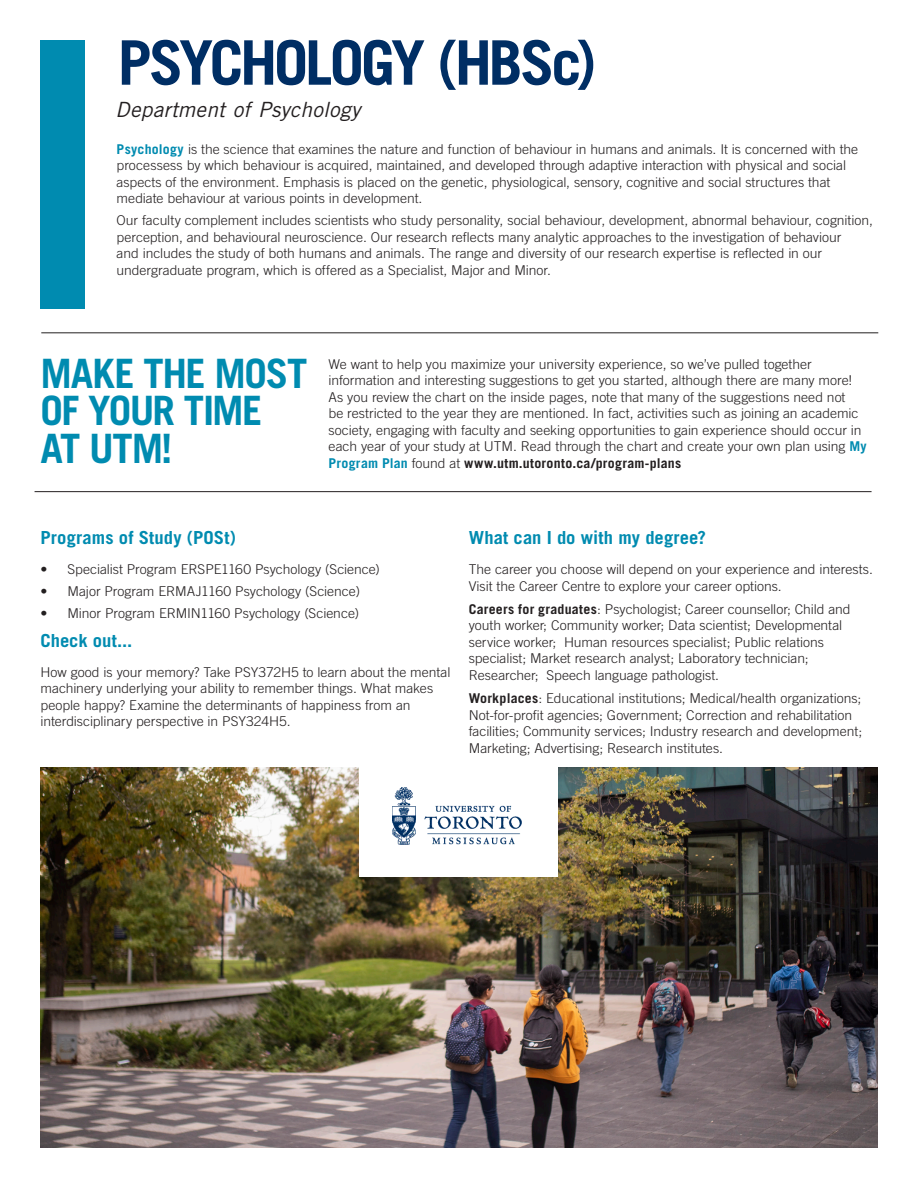
<style>
.page{position:relative;width:918px;height:1188px;background:#fff}
.page>*{position:absolute;margin:0;border:0;box-sizing:border-box;transform-origin:0 0}
.t1{font:700 61.5px "Trade Gothic LT Std";letter-spacing:-.055em;color:#002e64}
.t2{font:700 40.5px/37.5px "Trade Gothic LT Std";letter-spacing:-.035em;color:#008bb0}
.t3{font:italic 21px "Trade Gothic LT Std";letter-spacing:.015em;color:#231f20}
.t4{font:700 18px "Trade Gothic LT Std";letter-spacing:.005em;color:#008bb0}
.t5{font:300 13.5px/16.5px "Trade Gothic LT Std";color:#231f20}
.s1{font-weight:700;color:#008bb0}
.s2{font-weight:700}
</style>
<div class="page">
<img style="left:40px;top:768px;width:838px;height:380px">
<div style="left:40px;top:40px;width:45px;height:269px;background:#008bb0"></div>
<hr style="left:41px;top:333px;width:837px;height:1px;background:#231f20">
<hr style="left:35px;top:491px;width:837px;height:1px;background:#231f20">
<div style="left:360px;top:758px;width:198px;height:119px;background:#fff"></div>
<img style="left:393px;top:788px;width:128px;height:56px">
<h1 class="t1" style="left:118px;top:25px;width:480px">PSYCHOLOGY (HBSc)</h1>
<h3 class="t3" style="left:115px;top:97px;width:247px">Department of Psychology</h3>
<p class="t5" style="left:117px;top:141px;width:743px"><span class="s1">Psychology</span> is the science that examines the nature and function of behaviour in humans and animals. It is concerned with the processess by which behaviour is acquired, maintained, and developed through adaptive interaction with physical and social aspects of the environment. Emphasis is placed on the genetic, physiological, sensory, cognitive and social structures that mediate behaviour at various points in development.</p>
<p class="t5" style="left:117px;top:212px;width:758px">Our faculty complement includes scientists who study personality, social behaviour, development, abnormal behaviour, cognition, perception, and behavioural neuroscience. Our research reflects many analytic approaches to the investigation of behaviour<br>and includes the study of both humans and animals. The range and diversity of our research expertise is reflected in our undergraduate program, which is offered as a Specialist, Major and Minor.</p>
<h2 class="t2" style="left:40px;top:354px;width:268px">MAKE THE MOST<br>OF YOUR TIME<br>AT UTM!</h2>
<p class="t5" style="left:328px;top:356px;width:540px">We want to help you maximize your university experience, so we’ve pulled together information and interesting suggestions to get you started, although there are many more!<br>As you review the chart on the inside pages, note that many of the suggestions need not<br>be restricted to the year they are mentioned. In fact, activities such as joining an academic society, engaging with faculty and seeking opportunities to gain experience should occur in each year of your study at UTM. Read through the chart and create your own plan using <span class="s1">My Program Plan</span> found at <span class="s2">www.utm.utoronto.ca/program-plans</span></p>
<h3 class="t4" style="left:40px;top:527px;width:197px">Programs of Study (POSt)</h3>
<p class="t5" style="left:40px;top:561px;width:341px">• Specialist Program ERSPE1160 Psychology (Science)</p>
<p class="t5" style="left:40px;top:583px;width:321px">• Major Program ERMAJ1160 Psychology (Science)</p>
<p class="t5" style="left:40px;top:605px;width:320px">• Minor Program ERMIN1160 Psychology (Science)</p>
<h3 class="t4" style="left:40px;top:629px;width:93px">Check out...</h3>
<p class="t5" style="left:40px;top:663px;width:411px">How good is your memory? Take PSY372H5 to learn about the mental machinery underlying your ability to remember things. What makes people happy? Examine the determinants of happiness from an interdisciplinary perspective in PSY324H5.</p>
<h3 class="t4" style="left:469px;top:527px;width:239px">What can I do with my degree?</h3>
<p class="t5" style="left:469px;top:561px;width:406px">The career you choose will depend on your experience and interests.<br>Visit the Career Centre to explore your career options.</p>
<p class="t5" style="left:469px;top:601px;width:383px"><span class="s2">Careers for graduates</span>: Psychologist; Career counsellor; Child and youth worker; Community worker; Data scientist; Developmental service worker; Human resources specialist; Public relations specialist; Market research analyst; Laboratory technician; Researcher; Speech language pathologist.</p>
<p class="t5" style="left:469px;top:690px;width:395px"><span class="s2">Workplaces</span>: Educational institutions; Medical/health organizations; Not-for-profit agencies; Government; Correction and rehabilitation facilities; Community services; Industry research and development; Marketing; Advertising; Research institutes.</p>
</div>
